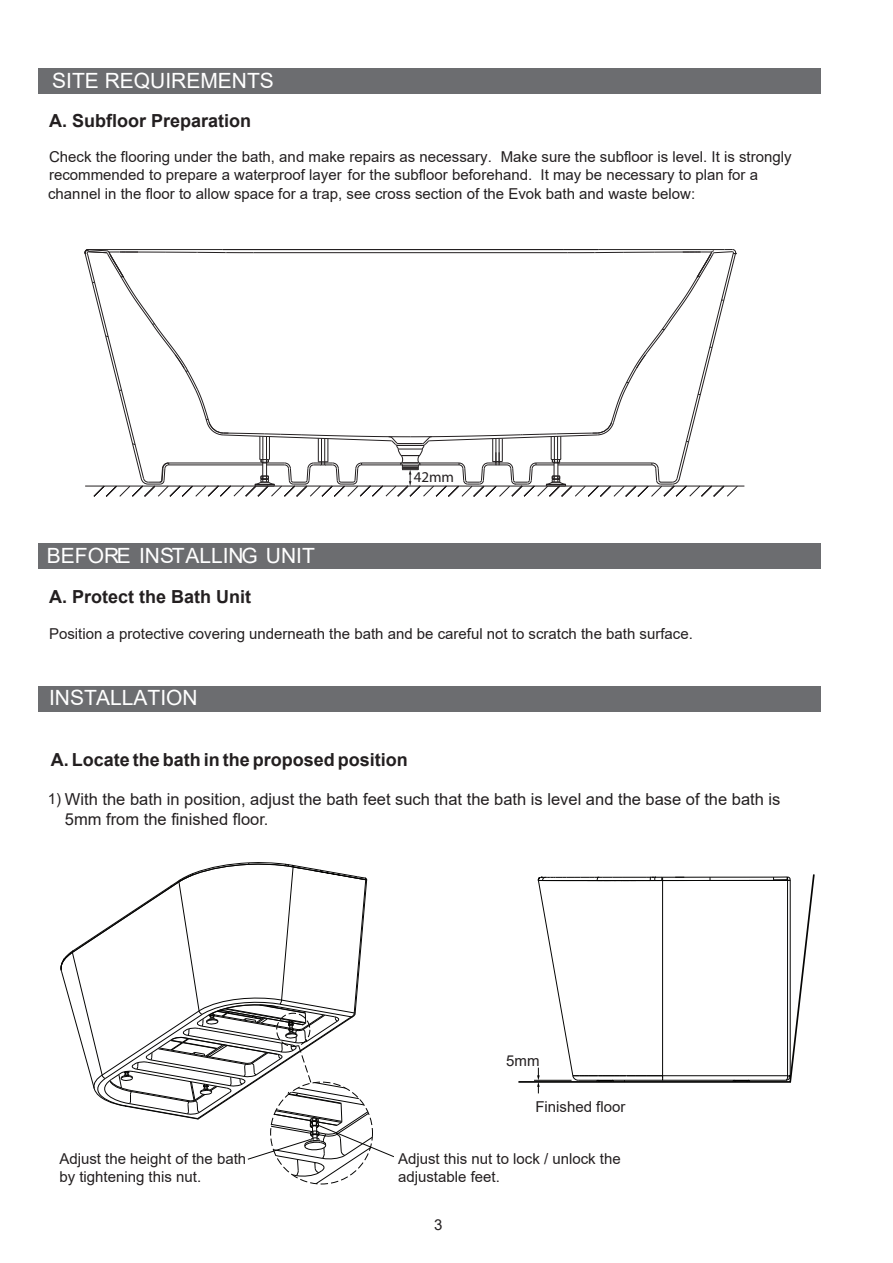
<style>
.page{position:relative;width:893px;height:1263px;background:#fff}
.page>*{position:absolute;margin:0;border:0;box-sizing:border-box;transform-origin:0 0}
.t1{font:21px "Arial";color:#fff}
.t2{font:700 18px "Arial";color:#231f20}
.t3{font:16.5px/19.8px "Arial";color:#231f20}
.t4{font:15px/18px "Arial";color:#231f20}
.t5{font:15px "Myriad Pro";color:#231f20}
.s1{font-size:15px}
</style>
<div class="page">
<div style="left:39px;top:543px;width:782px;height:25px;background:#6c6d70"></div>
<div style="left:39px;top:68px;width:782px;height:26px;background:#6c6d70"></div>
<div style="left:39px;top:686px;width:782px;height:25px;background:#6c6d70"></div>
<svg style="left:518px;top:874px;width:297px;height:209px"></svg>
<hr style="left:534px;top:1080px;width:38px;height:1px;background:#050504">
<svg style="left:537px;top:875px;width:254px;height:218px"></svg>
<svg style="left:60px;top:862px;width:334px;height:323px"></svg>
<hr style="left:85px;top:486px;width:659px;height:1px;background:#231f20">
<svg style="left:84px;top:249px;width:654px;height:248px"></svg>
<h1 class="t1" style="left:52px;top:67px;width:223px">SITE REQUIREMENTS</h1>
<p class="t2" style="left:49px;top:108px;width:204px">A. Subfloor Preparation</p>
<p class="t4" style="left:49px;top:148px;width:744px">Check the flooring under the bath, and make repairs as necessary. Make sure the subfloor is level. It is strongly recommended to prepare a waterproof layer for the subfloor beforehand. It may be necessary to plan for a</p>
<p class="t4" style="left:48px;top:185px;width:648px">channel in the floor to allow space for a trap, see cross section of the Evok bath and waste below:</p>
<p class="t5" style="left:414px;top:467px;width:42px">42mm</p>
<h1 class="t1" style="left:47px;top:541px;width:269px">BEFORE INSTALLING UNIT</h1>
<p class="t2" style="left:49px;top:584px;width:204px">A. Protect the Bath Unit</p>
<p class="t4" style="left:49px;top:624px;width:645px">Position a protective covering underneath the bath and be careful not to scratch the bath surface.</p>
<h1 class="t1" style="left:49px;top:683px;width:150px">INSTALLATION</h1>
<p class="t2" style="left:51px;top:747px;width:359px">A. Locate the bath in the proposed position</p>
<p class="t3" style="left:65px;top:789px;width:717px;text-indent:-17px"><span class="s1">1)</span> With the bath in position, adjust the bath feet such that the bath is level and the base of the bath is<br>5mm from the finished floor.</p>
<p class="t4" style="left:59px;top:1150px;width:188px">Adjust the height of the bath by tightening this nut.</p>
<p class="t4" style="left:506px;top:1052px;width:35px">5mm</p>
<p class="t4" style="left:535px;top:1098px;width:92px">Finished floor</p>
<p class="t4" style="left:398px;top:1150px;width:224px">Adjust this nut to lock / unlock the adjustable feet.</p>
<p class="t4" style="left:434px;top:1216px;width:10px">3</p>
</div>
